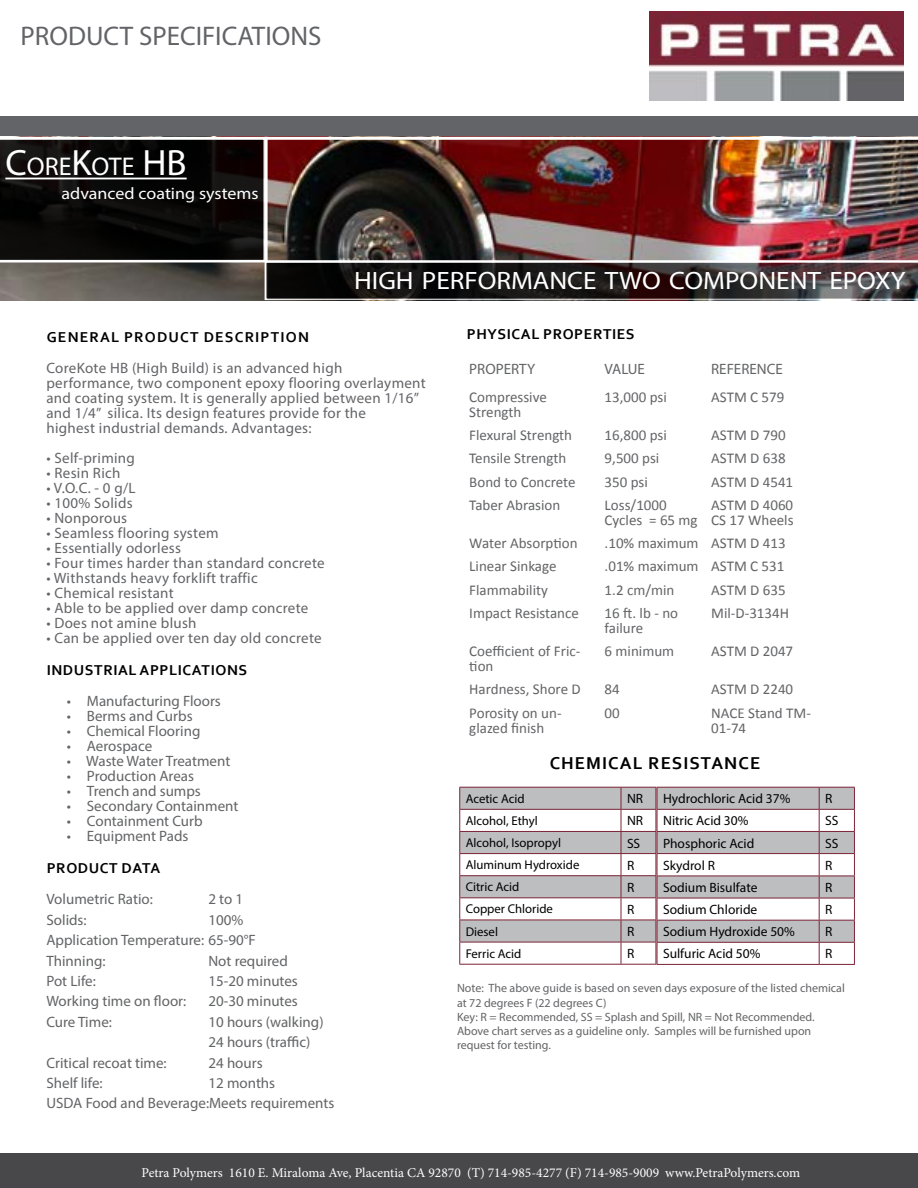
<style>
.page{position:relative;width:918px;height:1188px;background:#fff}
.page>*{position:absolute;margin:0;border:0;box-sizing:border-box;transform-origin:0 0}
.t1{font:27px "Myriad Pro";color:#636467}
.t2{font:25.65px "Myriad Pro";color:#fff}
.t3{font:25.2px "Myriad Pro";color:#fff;scale:1.08 1}
.t4{font:700 18px "Corbel";letter-spacing:.06em;color:#000}
.t5{font:16.8px "Myriad Pro";color:#fff;scale:1.08 1}
.t6{font:15px/15px "Myriad Pro";letter-spacing:.02em;color:#636467}
.t7{font:15px/20.4px "Myriad Pro";color:#636466}
.t8{font:15px/15px "Calibri";color:#636466}
.t9{font:700 15px "Corbel";letter-spacing:.04em;color:#000}
.t10{font:700 15px "Corbel";letter-spacing:.08em;color:#000}
.t11{font:13.5px "Minion Pro";color:#fff}
.t12{font:13.5px "Myriad Pro";color:#000}
.t13{font:13.5px "Myriad Pro";color:#fff}
.t14{font:12.75px "Myriad Pro";color:#000}
.t15{font:12px/14.2px "Myriad Pro";color:#636466}
.s1{font-size:36.75px}
</style>
<div class="page">
<img style="left:649px;top:12px;width:255px;height:88px">
<div style="left:0;top:117px;width:918px;height:37px;background:#636467"></div>
<hr style="left:0;top:137px;width:918px;height:3px;background:#fff">
<img style="left:0;top:139px;width:918px;height:161px">
<hr style="left:5px;top:178px;width:182px;height:1px;background:#fff">
<div style="left:0;top:1153px;width:918px;height:35px;background:#48484a"></div>
<hr style="left:459px;top:964px;width:162px;height:1px;background:#7c2336">
<hr style="left:621px;top:964px;width:35px;height:1px;background:#7c2336">
<svg style="left:459px;top:787px;width:396px;height:177px"></svg>
<hr style="left:657px;top:964px;width:162px;height:1px;background:#7c2336">
<hr style="left:819px;top:964px;width:36px;height:1px;background:#7c2336">
<h1 class="t1" style="left:21px;top:20px;width:303px">PRODUCT SPECIFICATIONS</h1>
<h2 class="t2" style="left:5px;top:150px;width:183px"><span class="s1">C</span>ORE<span class="s1">K</span>OTE <span class="s1">HB</span></h2>
<p class="t5" style="left:62px;top:183px;width:184px">advanced coating systems</p>
<h3 class="t3" style="left:354px;top:265px;width:512px">HIGH PERFORMANCE TWO COMPONENT EPOXY</h3>
<p class="t10" style="left:47px;top:328px;width:264px">GENERAL PRODUCT DESCRIPTION</p>
<p class="t6" style="left:46px;top:361px;width:381px">CoreKote HB (High Build) is an advanced high performance, two component epoxy flooring overlayment and coating system. It is generally applied between 1/16” and 1/4” silica. Its design features provide for the<br>highest industrial demands. Advantages:</p>
<p class="t6" style="left:46px;top:451px;width:90px">• Self-priming</p>
<p class="t6" style="left:46px;top:466px;width:76px">• Resin Rich</p>
<p class="t6" style="left:46px;top:481px;width:91px">• V.O.C. - 0 g/L</p>
<p class="t6" style="left:46px;top:496px;width:88px">• 100% Solids</p>
<p class="t6" style="left:46px;top:511px;width:82px">• Nonporous</p>
<p class="t6" style="left:46px;top:526px;width:174px">• Seamless flooring system</p>
<p class="t6" style="left:46px;top:541px;width:136px">• Essentially odorless</p>
<p class="t6" style="left:46px;top:556px;width:280px">• Four times harder than standard concrete</p>
<p class="t6" style="left:46px;top:571px;width:213px">• Withstands heavy forklift traffic</p>
<p class="t6" style="left:46px;top:586px;width:129px">• Chemical resistant</p>
<p class="t6" style="left:46px;top:601px;width:264px">• Able to be applied over damp concrete</p>
<p class="t6" style="left:46px;top:616px;width:152px">• Does not amine blush</p>
<p class="t6" style="left:46px;top:631px;width:277px">• Can be applied over ten day old concrete</p>
<p class="t9" style="left:47px;top:661px;width:202px">INDUSTRIAL APPLICATIONS</p>
<p class="t7" style="left:67px;top:691px;width:156px">• Manufacturing Floors</p>
<p class="t7" style="left:67px;top:706px;width:127px">• Berms and Curbs</p>
<p class="t7" style="left:67px;top:721px;width:135px">• Chemical Flooring</p>
<p class="t7" style="left:67px;top:736px;width:87px">• Aerospace</p>
<p class="t7" style="left:67px;top:751px;width:165px">• Waste Water Treatment</p>
<p class="t7" style="left:67px;top:766px;width:129px">• Production Areas</p>
<p class="t7" style="left:67px;top:781px;width:136px">• Trench and sumps</p>
<p class="t7" style="left:67px;top:796px;width:173px">• Secondary Containment</p>
<p class="t7" style="left:67px;top:811px;width:138px">• Containment Curb</p>
<p class="t7" style="left:67px;top:826px;width:123px">• Equipment Pads</p>
<p class="t9" style="left:47px;top:859px;width:115px">PRODUCT DATA</p>
<p class="t7" style="left:46px;top:889px;width:108px">Volumetric Ratio:</p>
<p class="t7" style="left:208px;top:889px;width:36px">2 to 1</p>
<p class="t7" style="left:46px;top:909px;width:42px">Solids:</p>
<p class="t7" style="left:46px;top:909px;width:211px;text-indent:162px">100%<br>Application Temperature: 65-90°F<br>Thinning:</p>
<p class="t7" style="left:208px;top:950px;width:81px">Not required</p>
<p class="t7" style="left:46px;top:970px;width:51px">Pot Life:</p>
<p class="t7" style="left:208px;top:970px;width:91px">15-20 minutes</p>
<p class="t7" style="left:46px;top:991px;width:141px">Working time on floor:</p>
<p class="t7" style="left:208px;top:991px;width:91px">20-30 minutes</p>
<p class="t7" style="left:46px;top:1011px;width:67px">Cure Time:</p>
<p class="t7" style="left:208px;top:1011px;width:117px">10 hours (walking)<br>24 hours (traffic)</p>
<p class="t7" style="left:46px;top:1052px;width:122px">Critical recoat time:</p>
<p class="t7" style="left:208px;top:1052px;width:56px">24 hours</p>
<p class="t7" style="left:46px;top:1072px;width:58px">Shelf life:</p>
<p class="t7" style="left:46px;top:1072px;width:289px;text-indent:162px">12 months<br>USDA Food and Beverage:Meets requirements</p>
<p class="t9" style="left:467px;top:325px;width:169px">PHYSICAL PROPERTIES</p>
<p class="t7" style="left:469px;top:358px;width:67px">PROPERTY</p>
<p class="t7" style="left:605px;top:358px;width:42px">VALUE</p>
<p class="t7" style="left:711px;top:358px;width:73px">REFERENCE</p>
<p class="t8" style="left:469px;top:389px;width:79px">Compressive<br>Strength</p>
<p class="t8" style="left:605px;top:389px;width:64px">13,000 psi</p>
<p class="t8" style="left:711px;top:389px;width:75px">ASTM C 579</p>
<p class="t8" style="left:469px;top:428px;width:104px">Flexural Strength</p>
<p class="t8" style="left:605px;top:428px;width:64px">16,800 psi</p>
<p class="t8" style="left:711px;top:428px;width:76px">ASTM D 790</p>
<p class="t8" style="left:469px;top:451px;width:98px">Tensile Strength</p>
<p class="t8" style="left:605px;top:451px;width:56px">9,500 psi</p>
<p class="t8" style="left:711px;top:451px;width:76px">ASTM D 638</p>
<p class="t8" style="left:469px;top:474px;width:108px">Bond to Concrete</p>
<p class="t8" style="left:605px;top:474px;width:45px">350 psi</p>
<p class="t8" style="left:711px;top:474px;width:84px">ASTM D 4541</p>
<p class="t8" style="left:469px;top:498px;width:93px">Taber Abrasion</p>
<p class="t8" style="left:605px;top:498px;width:95px">Loss/1000<br>Cycles = 65 mg</p>
<p class="t8" style="left:711px;top:498px;width:84px">ASTM D 4060<br>CS 17 Wheels</p>
<p class="t8" style="left:469px;top:536px;width:110px">Water Absorption</p>
<p class="t8" style="left:605px;top:536px;width:183px">.10% maximum ASTM D 413</p>
<p class="t8" style="left:469px;top:559px;width:89px">Linear Sinkage</p>
<p class="t8" style="left:605px;top:559px;width:181px">.01% maximum ASTM C 531</p>
<p class="t8" style="left:469px;top:582px;width:80px">Flammability</p>
<p class="t8" style="left:605px;top:582px;width:71px">1.2 cm/min</p>
<p class="t8" style="left:711px;top:582px;width:76px">ASTM D 635</p>
<p class="t8" style="left:469px;top:606px;width:111px">Impact Resistance</p>
<p class="t8" style="left:605px;top:606px;width:75px">16 ft. lb - no failure</p>
<p class="t8" style="left:711px;top:606px;width:79px">Mil-D-3134H</p>
<p class="t8" style="left:469px;top:644px;width:113px">Coefficient of Fric&shy;tion</p>
<p class="t8" style="left:605px;top:644px;width:71px">6 minimum</p>
<p class="t8" style="left:711px;top:644px;width:84px">ASTM D 2047</p>
<p class="t8" style="left:469px;top:682px;width:113px">Hardness, Shore D</p>
<p class="t8" style="left:605px;top:682px;width:17px">84</p>
<p class="t8" style="left:711px;top:682px;width:84px">ASTM D 2240</p>
<p class="t8" style="left:469px;top:705px;width:94px">Porosity on un&shy;glazed finish</p>
<p class="t8" style="left:605px;top:705px;width:17px">00</p>
<p class="t8" style="left:711px;top:705px;width:101px">NACE Stand TM-<br>01-74</p>
<p class="t4" style="left:550px;top:752px;width:212px">CHEMICAL RESISTANCE</p>
<p class="t14" style="left:466px;top:791px;width:60px">Acetic Acid</p>
<p class="t12" style="left:627px;top:790px;width:18px">NR</p>
<p class="t14" style="left:466px;top:813px;width:74px">Alcohol, Ethyl</p>
<p class="t12" style="left:627px;top:813px;width:18px">NR</p>
<p class="t14" style="left:466px;top:835px;width:97px">Alcohol, Isopropyl</p>
<p class="t12" style="left:627px;top:835px;width:15px">SS</p>
<p class="t14" style="left:466px;top:857px;width:115px">Aluminum Hydroxide</p>
<p class="t12" style="left:627px;top:857px;width:9px">R</p>
<p class="t14" style="left:466px;top:879px;width:55px">Citric Acid</p>
<p class="t12" style="left:627px;top:879px;width:9px">R</p>
<p class="t14" style="left:466px;top:901px;width:89px">Copper Chloride</p>
<p class="t12" style="left:627px;top:901px;width:9px">R</p>
<p class="t14" style="left:466px;top:923px;width:34px">Diesel</p>
<p class="t12" style="left:627px;top:923px;width:9px">R</p>
<p class="t14" style="left:466px;top:945px;width:57px">Ferric Acid</p>
<p class="t12" style="left:627px;top:945px;width:9px">R</p>
<p class="t12" style="left:663px;top:790px;width:129px">Hydrochloric Acid 37%</p>
<p class="t12" style="left:825px;top:790px;width:9px">R</p>
<p class="t12" style="left:663px;top:813px;width:87px">Nitric Acid 30%</p>
<p class="t12" style="left:825px;top:813px;width:15px">SS</p>
<p class="t12" style="left:663px;top:835px;width:93px">Phosphoric Acid</p>
<p class="t12" style="left:825px;top:835px;width:15px">SS</p>
<p class="t12" style="left:663px;top:857px;width:54px">Skydrol R</p>
<p class="t12" style="left:825px;top:857px;width:9px">R</p>
<p class="t12" style="left:663px;top:879px;width:96px">Sodium Bisulfate</p>
<p class="t12" style="left:825px;top:879px;width:9px">R</p>
<p class="t12" style="left:663px;top:901px;width:96px">Sodium Chloride</p>
<p class="t12" style="left:825px;top:901px;width:9px">R</p>
<p class="t12" style="left:663px;top:923px;width:133px">Sodium Hydroxide 50%</p>
<p class="t12" style="left:825px;top:923px;width:9px">R</p>
<p class="t12" style="left:663px;top:946px;width:99px">Sulfuric Acid 50%</p>
<p class="t12" style="left:825px;top:946px;width:9px">R</p>
<p class="t15" style="left:457px;top:981px;width:389px">Note: The above guide is based on seven days exposure of the listed chemical at 72 degrees F (22 degrees C)<br>Key: R = Recommended, SS = Splash and Spill, NR = Not Recommended.<br>Above chart serves as a guideline only. Samples will be furnished upon request for testing.</p>
<p class="t11" style="left:196px;top:1163px;width:528px">Petra Polymers . 1610 E. Miraloma Ave, Placentia CA 92870 (T) 714-985-4277 (F) 714-985-9009</p>
<p class="t11" style="left:142px;top:1163px;width:660px">Petra Polyme s 1610 E. Miraloma Ave, Placentia CA 92870 (T) 714-985-4277 (F) 714-985-9009 www.PetraPolymers.com</p>
<p class="t13" style="left:215px;top:1164px;width:522px">r • PO Box 17 72, Anaheim, CA 92817-7672 • Telephone: (888) 497-3872 • Fax: (714) 572-6726</p>
</div>
